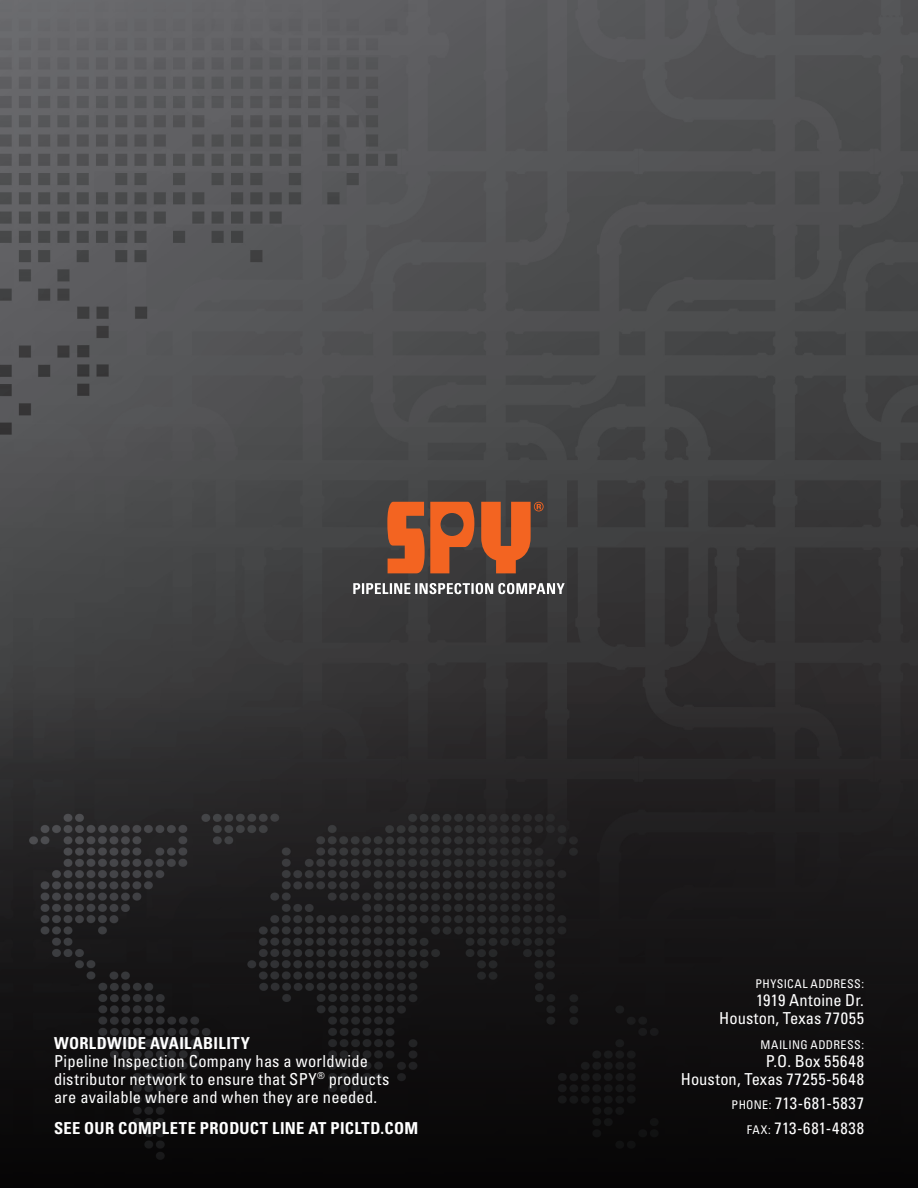
<style>
.page{position:relative;width:918px;height:1188px;background:#fff}
.page>*{position:absolute;margin:0;border:0;box-sizing:border-box;transform-origin:0 0}
.t1{font:condensed 16.5px/18px "Univers";letter-spacing:.015em;color:#fff;text-align:right}
.t2{font:700 condensed 16.5px "Univers";letter-spacing:.02em;color:#fff}
.t3{font:condensed 16.5px/24.8px "Univers";letter-spacing:.045em;color:#fff;text-align:right}
.t4{font:condensed 12px "Univers";letter-spacing:.035em;color:#fff}
.s1{font-size:12px}
</style>
<div class="page">
<img style="left:0;top:0;width:918px;height:693px">
<svg style="left:0;top:693px;width:918px;height:495px;background:#1a191a"></svg>
<svg style="left:353px;top:583px;width:212px;height:11px"></svg>
<svg style="left:387px;top:502px;width:87px;height:71px;background:#b5572b"></svg>
<svg style="left:481px;top:502px;width:63px;height:71px;background:#a4532d"></svg>
<p class="t2" style="left:54px;top:1033px;width:198px">WORLDWIDE AVAILABILITY</p>
<p class="t1" style="left:54px;top:1051px;width:337px;text-align:left">Pipeline Inspection Company has a worldwide distributor network to ensure that SPY<sup>®</sup> products are available where and when they are needed.</p>
<p class="t2" style="left:54px;top:1118px;width:366px">SEE OUR COMPLETE PRODUCT LINE AT PICLTD.COM</p>
<p class="t4" style="left:755px;top:976px;width:110px">PHYSICAL ADDRESS:</p>
<p class="t1" style="left:719px;top:990px;width:146px">1919 Antoine Dr.<br>Houston, Texas 77055</p>
<p class="t4" style="left:761px;top:1037px;width:105px">MAILING ADDRESS:</p>
<p class="t1" style="left:681px;top:1051px;width:185px">P.O. Box 55648<br>Houston, Texas 77255-5648</p>
<p class="t3" style="left:732px;top:1091px;width:134px"><span class="s1">PHONE:</span> 713-681-5837<br><span class="s1">FAX:</span> 713-681-4838</p>
</div>
